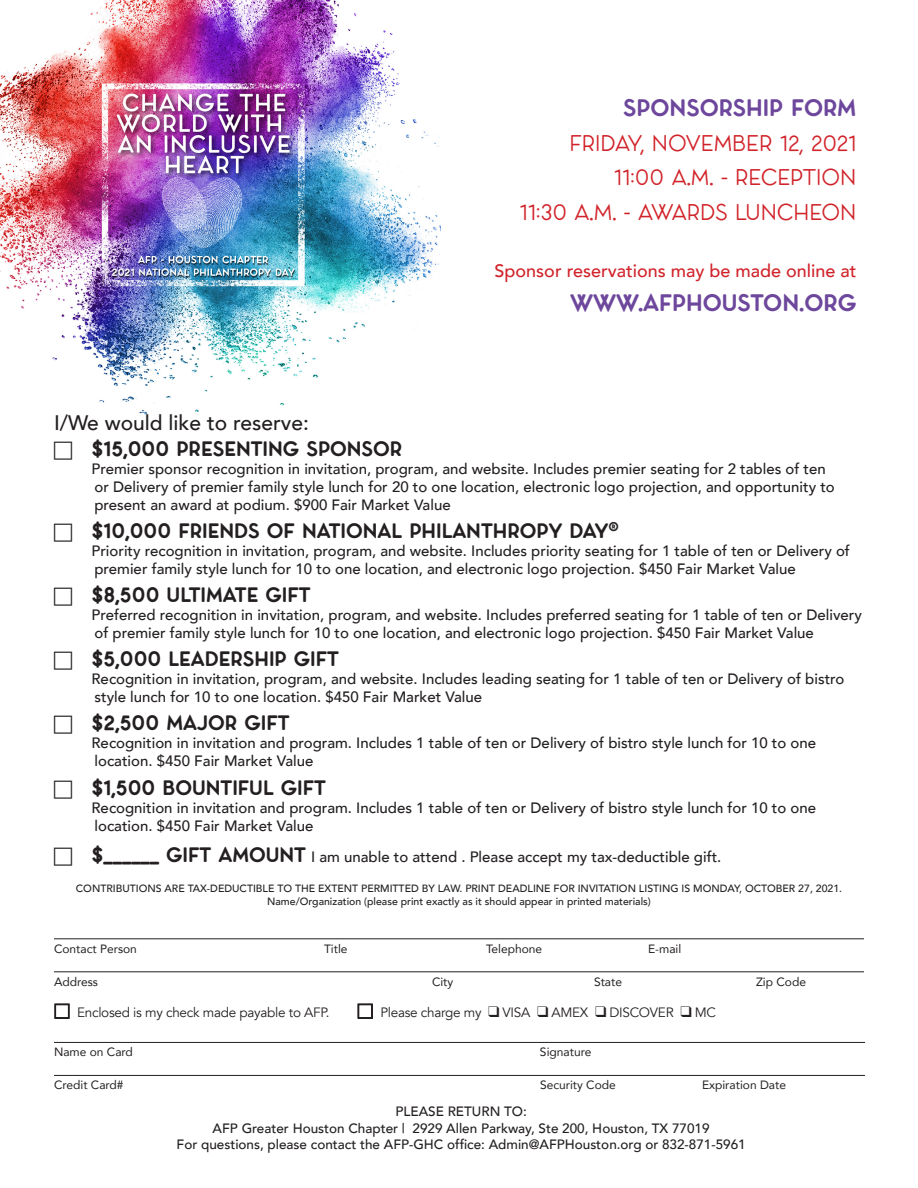
<style>
.page{position:relative;width:918px;height:1188px;background:#fff}
.page>*{position:absolute;margin:0;border:0;box-sizing:border-box;transform-origin:0 0}
.t1{font:24px "Carino Sans";color:#d1232a}
.t2{font:700 24px "Carino Sans";color:#6d479c}
.t3{font:700 21px "Carino Sans";color:#231f20}
.t4{font:500 21px "Avenir";color:#231f20}
.t5{font:500 18px "Avenir";color:#d1232a}
.t6{font:500 15px/18px "Avenir";color:#231f20}
.t7{font:500 13.5px "Avenir";color:#231f20}
.t8{font:13.5px "Avenir";letter-spacing:-.02em;color:#231f20}
.t9{font:12px "Avenir";color:#231f20}
.t10{font:500 10.5px "Avenir";color:#231f20}
.s1{font-family:"Carino Sans";font-weight:700;font-size:21px}
</style>
<div class="page">
<img style="left:0;top:0;width:441px;height:415px">
<hr style="left:54px;top:938px;width:810px;height:1px;background:#231f20">
<hr style="left:54px;top:971px;width:810px;height:1px;background:#231f20">
<hr style="left:54px;top:1042px;width:811px;height:1px;background:#231f20">
<hr style="left:54px;top:1075px;width:811px;height:1px;background:#231f20">
<p class="t2" style="left:623px;top:88px;width:235px">SPONSORSHIP FORM</p>
<p class="t1" style="left:570px;top:124px;width:288px">FRIDAY, NOVEMBER 12, 2021</p>
<p class="t1" style="left:614px;top:159px;width:244px">11:00 A.M. - RECEPTION</p>
<p class="t1" style="left:519px;top:194px;width:339px">11:30 A.M. - AWARDS LUNCHEON</p>
<p class="t5" style="left:495px;top:255px;width:363px">Sponsor reservations may be made online at</p>
<p class="t2" style="left:570px;top:284px;width:288px">WWW.AFPHOUSTON.ORG</p>
<p class="t4" style="left:54px;top:405px;width:256px">I/We would like to reserve:</p>
<p class="t3" style="left:92px;top:431px;width:312px">$15,000 PRESENTING SPONSOR</p>
<p class="t6" style="left:92px;top:458px;width:745px">Premier sponsor recognition in invitation, program, and website. Includes premier seating for 2 tables of ten or Delivery of premier family style lunch for 20 to one location, electronic logo projection, and opportunity to present an award at podium. $900 Fair Market Value</p>
<p class="t3" style="left:92px;top:513px;width:529px">$10,000 FRIENDS OF NATIONAL PHILANTHROPY DAY<sup>®</sup></p>
<p class="t6" style="left:92px;top:541px;width:760px">Priority recognition in invitation, program, and website. Includes priority seating for 1 table of ten or Delivery of premier family style lunch for 10 to one location, and electronic logo projection. $450 Fair Market Value</p>
<p class="t3" style="left:92px;top:578px;width:221px">$8,500 ULTIMATE GIFT</p>
<p class="t6" style="left:92px;top:605px;width:772px">Preferred recognition in invitation, program, and website. Includes preferred seating for 1 table of ten or Delivery of premier family style lunch for 10 to one location, and electronic logo projection. $450 Fair Market Value</p>
<p class="t3" style="left:92px;top:642px;width:249px">$5,000 LEADERSHIP GIFT</p>
<p class="t6" style="left:92px;top:669px;width:754px">Recognition in invitation, program, and website. Includes leading seating for 1 table of ten or Delivery of bistro style lunch for 10 to one location. $450 Fair Market Value</p>
<p class="t3" style="left:92px;top:706px;width:199px">$2,500 MAJOR GIFT</p>
<p class="t6" style="left:92px;top:733px;width:726px">Recognition in invitation and program. Includes 1 table of ten or Delivery of bistro style lunch for 10 to one location. $450 Fair Market Value</p>
<p class="t3" style="left:92px;top:770px;width:236px">$1,500 BOUNTIFUL GIFT</p>
<p class="t6" style="left:92px;top:797px;width:726px">Recognition in invitation and program. Includes 1 table of ten or Delivery of bistro style lunch for 10 to one location. $450 Fair Market Value</p>
<p class="t6" style="left:92px;top:847px;width:631px"><span class="s1">$______ GIFT AMOUNT</span> I am unable to attend . Please accept my tax-deductible gift.</p>
<p class="t10" style="left:76px;top:880px;width:768px">CONTRIBUTIONS ARE TAX-DEDUCTIBLE TO THE EXTENT PERMITTED BY LAW. PRINT DEADLINE FOR INVITATION LISTING IS MONDAY, OCTOBER 27, 2021.</p>
<p class="t10" style="left:267px;top:892px;width:385px">Name/Organization (please print exactly as it should appear in printed materials)</p>
<p class="t9" style="left:54px;top:939px;width:84px">Contact Person</p>
<p class="t9" style="left:324px;top:939px;width:25px">Title</p>
<p class="t9" style="left:486px;top:939px;width:58px">Telephone</p>
<p class="t9" style="left:648px;top:939px;width:35px">E-mail</p>
<p class="t9" style="left:54px;top:972px;width:46px">Address</p>
<p class="t9" style="left:432px;top:972px;width:23px">City</p>
<p class="t9" style="left:594px;top:972px;width:30px">State</p>
<p class="t9" style="left:756px;top:972px;width:52px">Zip Code</p>
<p class="t8" style="left:77px;top:1005px;width:254px">Enclosed is my check made payable to AFP.</p>
<p class="t8" style="left:380px;top:1005px;width:337px">Please charge my ❑ VISA ❑ AMEX ❑ DISCOVER ❑ MC</p>
<p class="t9" style="left:54px;top:1043px;width:80px">Name on Card</p>
<p class="t9" style="left:540px;top:1043px;width:53px">Signature</p>
<p class="t9" style="left:54px;top:1076px;width:71px">Credit Card#</p>
<p class="t9" style="left:540px;top:1076px;width:77px">Security Code</p>
<p class="t9" style="left:702px;top:1076px;width:86px">Expiration Date</p>
<p class="t7" style="left:395px;top:1100px;width:133px">PLEASE RETURN TO:</p>
<p class="t7" style="left:213px;top:1116px;width:498px">AFP Greater Houston Chapter | 2929 Allen Parkway, Ste 200, Houston, TX 77019</p>
<p class="t7" style="left:177px;top:1132px;width:571px">For questions, please contact the AFP-GHC office: Admin@AFPHouston.org or 832-871-5961</p>
</div>
